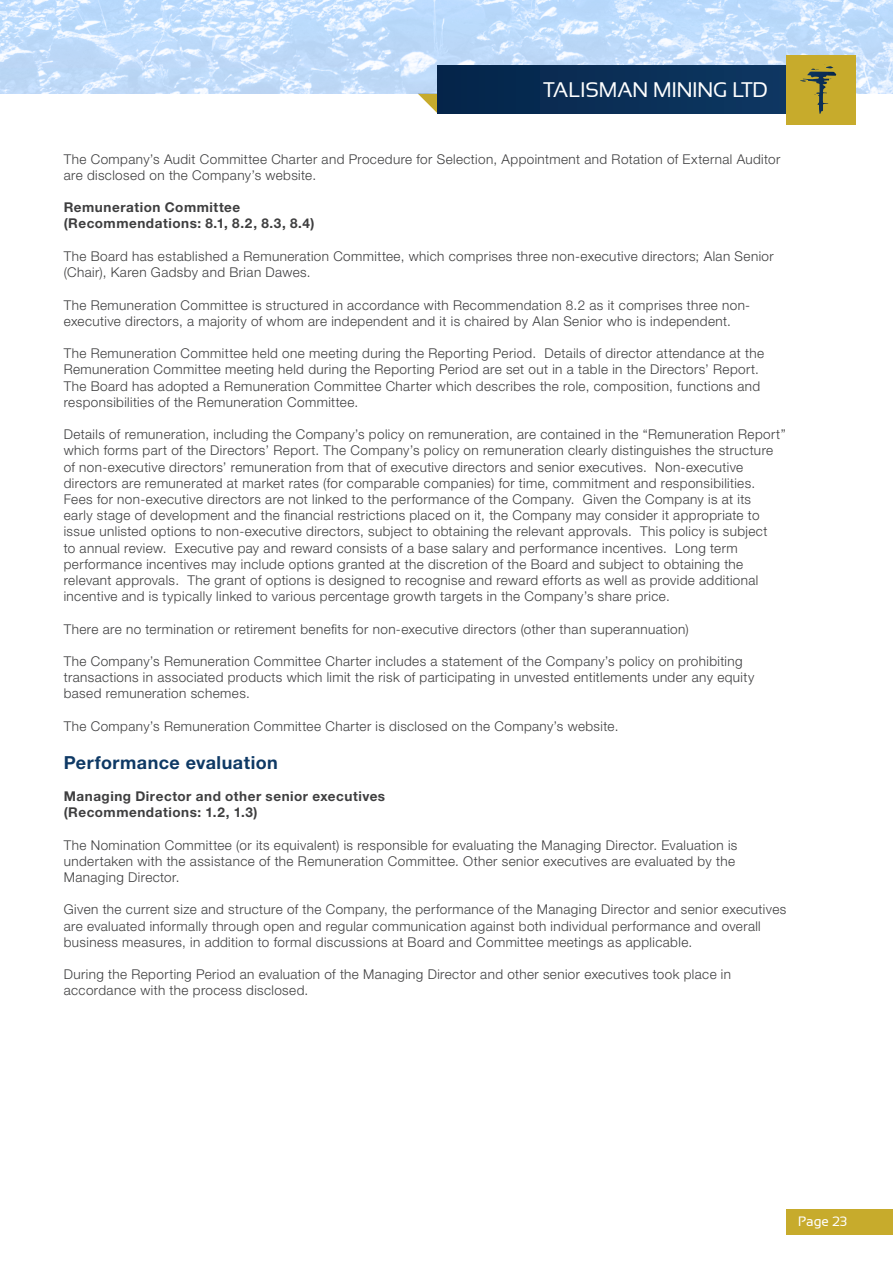
<style>
.page{position:relative;width:893px;height:1263px;background:#fff}
.page>*{position:absolute;margin:0;border:0;box-sizing:border-box;transform-origin:0 0}
.t1{font:21px "Sansation";color:#fff}
.t2{font:700 18px "Helvetica Neue LT";letter-spacing:.025em;color:#0e3965}
.t3{font:300 13.5px/16.2px "Helvetica Neue LT";letter-spacing:.03em;color:#3e3e3f}
.t4{font:700 13.5px/16.2px "Helvetica Neue LT";letter-spacing:.04em;color:#3e3e3f}
.t5{font:13.5px "Sansation";color:#fff}
</style>
<div class="page">
<div style="left:787px;top:1209px;width:106px;height:25px;background:#c7ab2c"></div>
<svg style="left:418px;top:94px;width:20px;height:20px"></svg>
<svg style="left:0;top:0;width:893px;height:94px;background:#c6dffb"></svg>
<div style="left:438px;top:65px;width:383px;height:49px;background:#0b2e56"></div>
<div style="left:787px;top:55px;width:69px;height:69px;background:#c7ab2c"></div>
<svg style="left:800px;top:66px;width:37px;height:48px"></svg>
<h1 class="t1" style="left:543px;top:78px;width:226px">TALISMAN MINING LTD</h1>
<p class="t3" style="left:64px;top:150px;width:718px">The Company’s Audit Committee Charter and Procedure for Selection, Appointment and Rotation of External Auditor are disclosed on the Company’s website.</p>
<p class="t4" style="left:64px;top:199px;width:252px">Remuneration Committee (Recommendations: 8.1, 8.2, 8.3, 8.4)</p>
<p class="t3" style="left:64px;top:248px;width:711px">The Board has established a Remuneration Committee, which comprises three non-executive directors; Alan Senior (Chair), Karen Gadsby and Brian Dawes.</p>
<p class="t3" style="left:64px;top:296px;width:688px">The Remuneration Committee is structured in accordance with Recommendation 8.2 as it comprises three non&shy;executive directors, a majority of whom are independent and it is chaired by Alan Senior who is independent.</p>
<p class="t3" style="left:64px;top:345px;width:702px">The Remuneration Committee held one meeting during the Reporting Period. Details of director attendance at the Remuneration Committee meeting held during the Reporting Period are set out in a table in the Directors’ Report.<br>The Board has adopted a Remuneration Committee Charter which describes the role, composition, functions and responsibilities of the Remuneration Committee.</p>
<p class="t3" style="left:64px;top:426px;width:723px">Details of remuneration, including the Company’s policy on remuneration, are contained in the “Remuneration Report” which forms part of the Directors’ Report. The Company’s policy on remuneration clearly distinguishes the structure of non-executive directors’ remuneration from that of executive directors and senior executives. Non-executive directors are remunerated at market rates (for comparable companies) for time, commitment and responsibilities.<br>Fees for non-executive directors are not linked to the performance of the Company. Given the Company is at its<br>early stage of development and the financial restrictions placed on it, the Company may consider it appropriate to issue unlisted options to non-executive directors, subject to obtaining the relevant approvals. This policy is subject<br>to annual review. Executive pay and reward consists of a base salary and performance incentives. Long term performance incentives may include options granted at the discretion of the Board and subject to obtaining the relevant approvals. The grant of options is designed to recognise and reward efforts as well as provide additional incentive and is typically linked to various percentage growth targets in the Company’s share price.</p>
<p class="t3" style="left:64px;top:620px;width:626px">There are no termination or retirement benefits for non-executive directors (other than superannuation)</p>
<p class="t3" style="left:64px;top:653px;width:692px">The Company’s Remuneration Committee Charter includes a statement of the Company’s policy on prohibiting transactions in associated products which limit the risk of participating in unvested entitlements under any equity based remuneration schemes.</p>
<p class="t3" style="left:64px;top:717px;width:556px">The Company’s Remuneration Committee Charter is disclosed on the Company’s website.</p>
<h2 class="t2" style="left:64px;top:751px;width:216px">Performance evaluation</h2>
<p class="t4" style="left:64px;top:788px;width:323px">Managing Director and other senior executives (Recommendations: 1.2, 1.3)</p>
<p class="t3" style="left:64px;top:836px;width:675px">The Nomination Committee (or its equivalent) is responsible for evaluating the Managing Director. Evaluation is undertaken with the assistance of the Remuneration Committee. Other senior executives are evaluated by the<br>Managing Director.</p>
<p class="t3" style="left:64px;top:901px;width:724px">Given the current size and structure of the Company, the performance of the Managing Director and senior executives are evaluated informally through open and regular communication against both individual performance and overall business measures, in addition to formal discussions at Board and Committee meetings as applicable.</p>
<p class="t3" style="left:64px;top:966px;width:669px">During the Reporting Period an evaluation of the Managing Director and other senior executives took place in accordance with the process disclosed.</p>
<p class="t5" style="left:798px;top:1214px;width:51px">Page 23</p>
</div>
